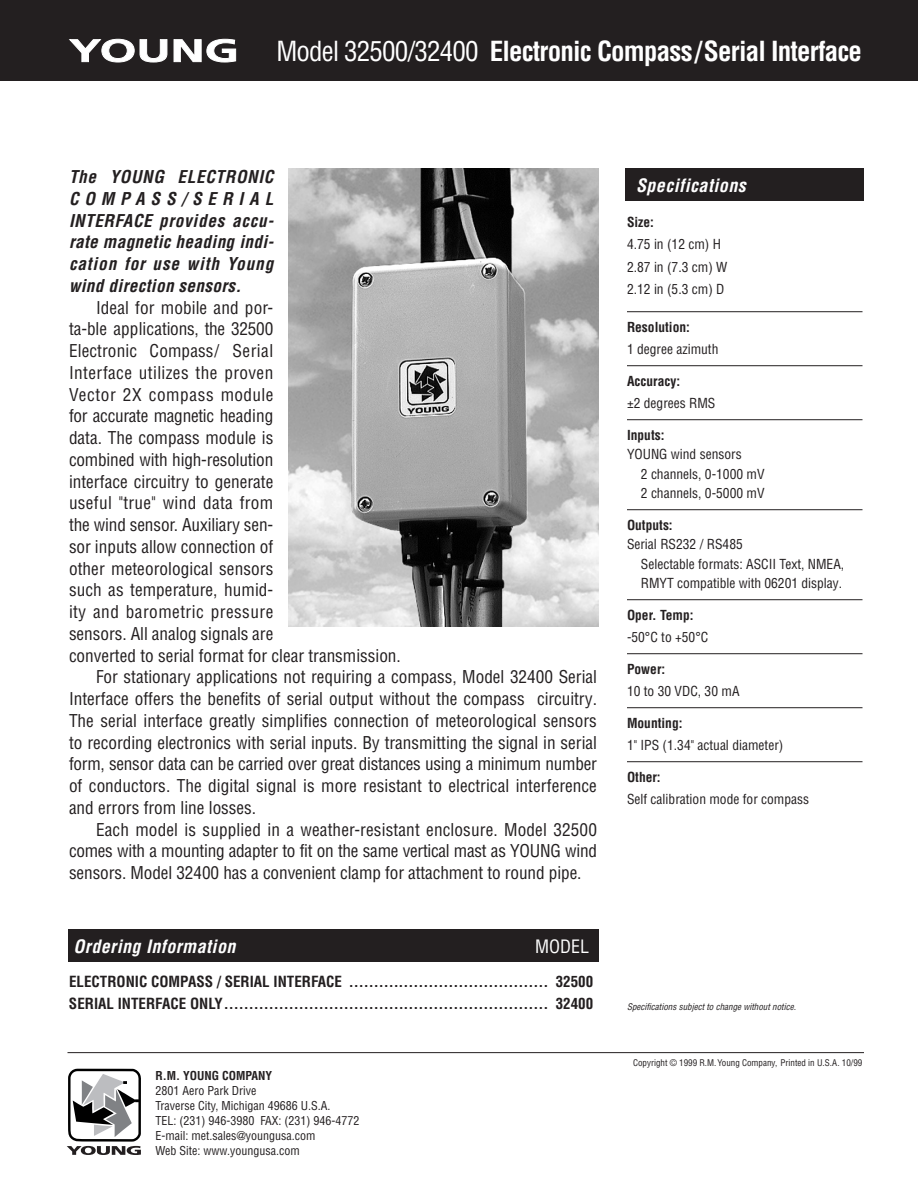
<style>
.page{position:relative;width:918px;height:1188px;background:#fff}
.page>*{position:absolute;margin:0;border:0;box-sizing:border-box;transform-origin:0 0}
.t1{font:700 condensed 27px "Helvetica";letter-spacing:-.03em;color:#fff}
.t2{font:italic 700 condensed 18px "Helvetica";letter-spacing:.025em;color:#fff}
.t3{font:condensed 18px "Helvetica";color:#fff}
.t4{font:condensed 17.25px "Helvetica";color:#231f20}
.t5{font:italic 700 condensed 17.25px "Helvetica";letter-spacing:.035em;color:#231f20}
.t6{font:condensed 17.25px "Helvetica";letter-spacing:.025em;color:#231f20}
.t7{font:condensed 17.25px "Helvetica";letter-spacing:.02em;color:#231f20}
.t8{font:condensed 17.25px "Helvetica";letter-spacing:.035em;color:#231f20}
.t9{font:italic 700 condensed 17.25px "Helvetica";letter-spacing:.34em;color:#231f20}
.t10{font:700 condensed 15px/22.5px "Helvetica";color:#231f20}
.t11{font:condensed 13.5px/22.5px "Helvetica";color:#231f20}
.t12{font:700 condensed 13.5px "Helvetica";color:#231f20}
.t13{font:condensed 12px/15px "Helvetica";color:#231f20}
.t14{font:condensed 9px "Helvetica";color:#231f20}
.t15{font:italic condensed 9px "Helvetica";color:#231f20}
.s1{font-weight:400}
.s2{font-weight:700}
</style>
<div class="page">
<div style="left:0;top:0;width:918px;height:81px;background:#231f20"></div>
<svg style="left:69px;top:39px;width:167px;height:24px"></svg>
<div style="left:626px;top:168px;width:238px;height:33px;background:#231f20"></div>
<div style="left:68px;top:929px;width:531px;height:33px;background:#231f20"></div>
<hr style="left:68px;top:1052px;width:796px;height:1px;background:#231f20">
<svg style="left:67px;top:1068px;width:74px;height:87px"></svg>
<hr style="left:627px;top:311px;width:235px;height:1px;background:#231f20">
<hr style="left:627px;top:365px;width:235px;height:1px;background:#231f20">
<hr style="left:627px;top:419px;width:235px;height:1px;background:#231f20">
<hr style="left:627px;top:509px;width:235px;height:1px;background:#231f20">
<hr style="left:627px;top:599px;width:235px;height:1px;background:#231f20">
<hr style="left:627px;top:653px;width:235px;height:1px;background:#231f20">
<hr style="left:627px;top:707px;width:235px;height:1px;background:#231f20">
<hr style="left:627px;top:761px;width:235px;height:1px;background:#231f20">
<img style="left:288px;top:168px;width:311px;height:459px">
<p class="t1" style="left:276px;top:35px;width:587px"><span class="s1">Model 32500/32400</span> Electronic Compass/Serial Interface</p>
<p class="t5" style="left:69px;top:166px;width:206px">The YOUNG ELECTRONIC</p>
<p class="t9" style="left:69px;top:188px;width:206px">COMPASS/SERIAL</p>
<p class="t5" style="left:69px;top:210px;width:204px">INTERFACE provides accu-</p>
<p class="t5" style="left:69px;top:232px;width:204px">rate magnetic heading indi-</p>
<p class="t5" style="left:69px;top:253px;width:206px">cation for use with Young</p>
<p class="t5" style="left:69px;top:275px;width:174px">wind direction sensors.</p>
<p class="t4" style="left:96px;top:298px;width:179px">Ideal for mobile and por-</p>
<p class="t4" style="left:69px;top:319px;width:206px">ta-ble applications, the 32500</p>
<p class="t4" style="left:69px;top:341px;width:206px">Electronic Compass/ Serial</p>
<p class="t6" style="left:69px;top:363px;width:206px">Interface utilizes the proven</p>
<p class="t8" style="left:69px;top:385px;width:206px">Vector 2X compass module</p>
<p class="t4" style="left:69px;top:406px;width:206px">for accurate magnetic heading</p>
<p class="t4" style="left:69px;top:428px;width:206px">data. The compass module is</p>
<p class="t4" style="left:69px;top:450px;width:206px">combined with high-resolution</p>
<p class="t4" style="left:69px;top:472px;width:206px">interface circuitry to generate</p>
<p class="t7" style="left:69px;top:493px;width:206px">useful "true" wind data from</p>
<p class="t4" style="left:69px;top:515px;width:206px">the wind sensor. Auxiliary sen-</p>
<p class="t4" style="left:69px;top:537px;width:206px">sor inputs allow connection of</p>
<p class="t4" style="left:69px;top:559px;width:206px">other meteorological sensors</p>
<p class="t4" style="left:69px;top:580px;width:206px">such as temperature, humid-</p>
<p class="t6" style="left:69px;top:602px;width:206px">ity and barometric pressure</p>
<p class="t4" style="left:69px;top:624px;width:206px">sensors. All analog signals are</p>
<p class="t4" style="left:69px;top:646px;width:333px">converted to serial format for clear transmission.</p>
<p class="t4" style="left:96px;top:667px;width:503px">For stationary applications not requiring a compass, Model 32400 Serial</p>
<p class="t4" style="left:69px;top:689px;width:530px">Interface offers the benefits of serial output without the compass circuitry.</p>
<p class="t4" style="left:69px;top:711px;width:529px">The serial interface greatly simplifies connection of meteorological sensors</p>
<p class="t4" style="left:69px;top:733px;width:530px">to recording electronics with serial inputs. By transmitting the signal in serial</p>
<p class="t4" style="left:69px;top:754px;width:530px">form, sensor data can be carried over great distances using a minimum number</p>
<p class="t4" style="left:69px;top:776px;width:529px">of conductors. The digital signal is more resistant to electrical interference</p>
<p class="t4" style="left:69px;top:798px;width:189px">and errors from line losses.</p>
<p class="t4" style="left:96px;top:820px;width:503px">Each model is supplied in a weather-resistant enclosure. Model 32500</p>
<p class="t4" style="left:69px;top:841px;width:529px">comes with a mounting adapter to fit on the same vertical mast as YOUNG wind</p>
<p class="t4" style="left:69px;top:863px;width:514px">sensors. Model 32400 has a convenient clamp for attachment to round pipe.</p>
<p class="t2" style="left:74px;top:935px;width:164px">Ordering Information</p>
<p class="t3" style="left:535px;top:935px;width:55px">MODEL</p>
<p class="t10" style="left:69px;top:970px;width:526px">ELECTRONIC COMPASS / SERIAL INTERFACE ........................................ 32500<br>SERIAL INTERFACE ONLY................................................................. 32400</p>
<p class="t13" style="left:155px;top:1069px;width:206px"><span class="s2">R.M. YOUNG COMPANY<br></span>2801 Aero Park Drive<br>Traverse City, Michigan 49686 U.S.A.<br>TEL: (231) 946-3980 FAX: (231) 946-4772<br>E-mail: met.sales@youngusa.com<br>Web Site: www.youngusa.com</p>
<p class="t2" style="left:636px;top:174px;width:111px">Specifications</p>
<p class="t11" style="left:627px;top:211px;width:102px"><span class="s2">Size:<br></span>4.75 in (12 cm) H<br>2.87 in (7.3 cm) W<br>2.12 in (5.3 cm) D</p>
<p class="t11" style="left:627px;top:316px;width:93px"><span class="s2">Resolution:<br></span>1 degree azimuth</p>
<p class="t11" style="left:627px;top:370px;width:90px"><span class="s2">Accuracy:<br></span>±2 degrees RMS</p>
<p class="t12" style="left:627px;top:426px;width:39px">Inputs:</p>
<p class="t11" style="left:627px;top:443px;width:116px">YOUNG wind sensors</p>
<p class="t11" style="left:641px;top:463px;width:125px">2 channels, 0-1000 mV</p>
<p class="t11" style="left:641px;top:482px;width:125px">2 channels, 0-5000 mV</p>
<p class="t12" style="left:627px;top:516px;width:47px">Outputs:</p>
<p class="t11" style="left:627px;top:533px;width:117px">Serial RS232 / RS485</p>
<p class="t11" style="left:641px;top:553px;width:205px">Selectable formats: ASCII Text, NMEA,</p>
<p class="t11" style="left:641px;top:572px;width:203px">RMYT compatible with 06201 display.</p>
<p class="t11" style="left:627px;top:604px;width:83px"><span class="s2">Oper. Temp: </span>-50°C to +50°C</p>
<p class="t11" style="left:627px;top:658px;width:114px"><span class="s2">Power:<br></span>10 to 30 VDC, 30 mA</p>
<p class="t11" style="left:627px;top:712px;width:158px"><span class="s2">Mounting:<br></span>1" IPS (1.34" actual diameter)</p>
<p class="t11" style="left:627px;top:766px;width:184px"><span class="s2">Other:<br></span>Self calibration mode for compass</p>
<p class="t15" style="left:627px;top:1001px;width:170px">Specifications subject to change without notice.</p>
<p class="t14" style="left:633px;top:1058px;width:231px">Copyright © 1999 R.M. Young Company, Printed in U.S.A. 10/99</p>
</div>
